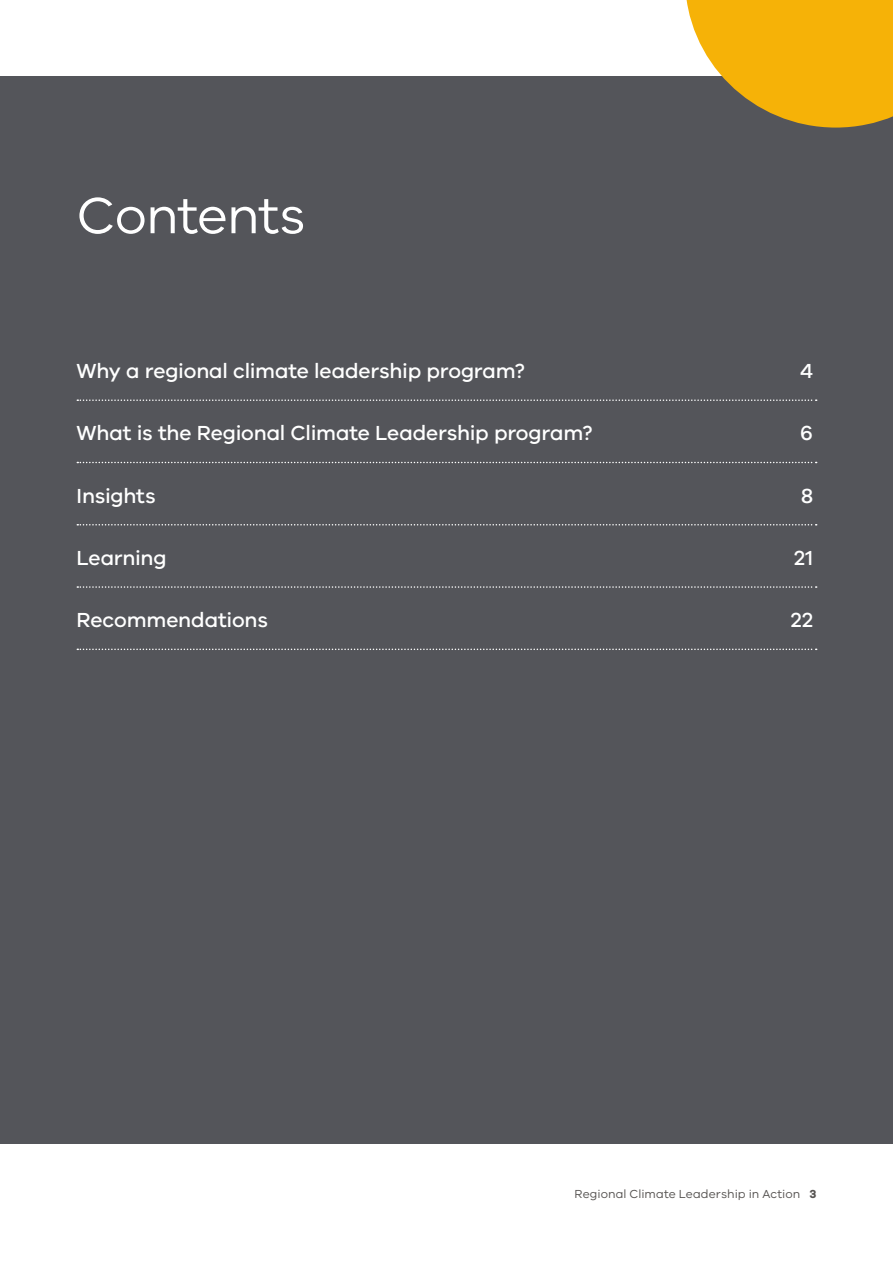
<style>
.page{position:relative;width:893px;height:1263px;background:#fff}
.page>*{position:absolute;margin:0;border:0;box-sizing:border-box;transform-origin:0 0}
.t1{font:52.5px "VIC";letter-spacing:-.015em;color:#fff}
.t2{font:500 21px "VIC";letter-spacing:-.01em;color:#fff}
.t3{font:12px "VIC";letter-spacing:.005em;color:#565351}
.s1{font-weight:700}
</style>
<div class="page">
<div style="left:0;top:77px;width:893px;height:1067px;background:#54555a"></div>
<svg style="left:685px;top:0;width:208px;height:128px"></svg>
<svg style="left:77px;top:399px;width:740px;height:2px"></svg>
<svg style="left:77px;top:462px;width:740px;height:1px"></svg>
<svg style="left:77px;top:524px;width:740px;height:1px"></svg>
<svg style="left:77px;top:586px;width:740px;height:2px"></svg>
<svg style="left:77px;top:648px;width:740px;height:2px"></svg>
<h1 class="t1" style="left:77px;top:184px;width:230px">Contents</h1>
<p class="t2" style="left:77px;top:358px;width:450px">Why a regional climate leadership program?</p>
<p class="t2" style="left:800px;top:358px;width:14px">4</p>
<p class="t2" style="left:77px;top:421px;width:518px">What is the Regional Climate Leadership program?</p>
<p class="t2" style="left:800px;top:421px;width:14px">6</p>
<p class="t2" style="left:77px;top:483px;width:81px">Insights</p>
<p class="t2" style="left:801px;top:483px;width:14px">8</p>
<p class="t2" style="left:77px;top:545px;width:92px">Learning</p>
<p class="t2" style="left:794px;top:545px;width:21px">21</p>
<p class="t2" style="left:77px;top:608px;width:193px">Recommendations</p>
<p class="t2" style="left:791px;top:608px;width:24px">22</p>
<p class="t3" style="left:575px;top:1187px;width:243px">Regional Climate Leadership in Action <span class="s1">3</span></p>
</div>
